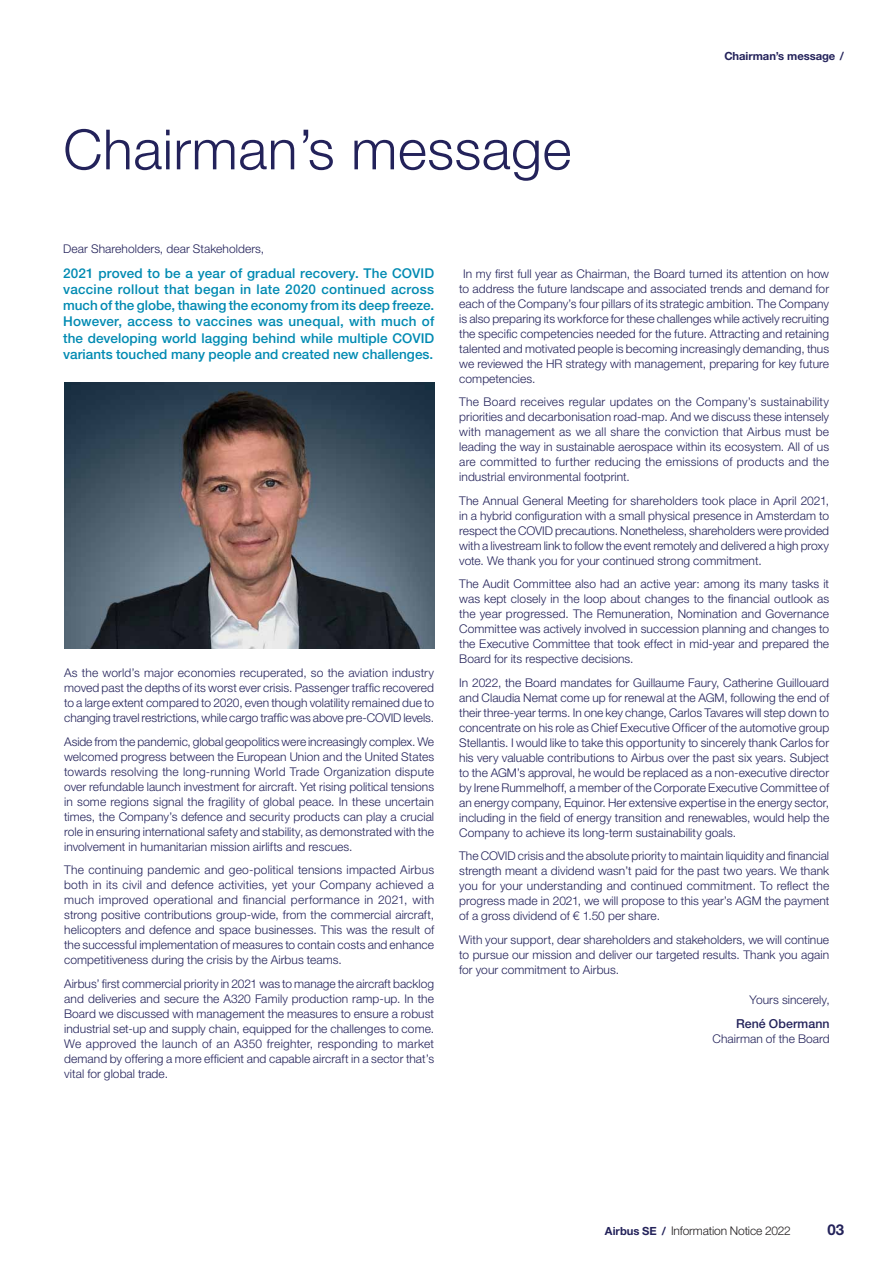
<style>
.page{position:relative;width:893px;height:1263px;background:#fff}
.page>*{position:absolute;margin:0;border:0;box-sizing:border-box;transform-origin:0 0}
.t1{font:300 55.5px "Helvetica Neue LT Std";letter-spacing:.01em;color:#23225a}
.t2{font:700 15px "Helvetica Neue LT Std";color:#23225a}
.t3{font:500 13.5px/16.2px "Helvetica Neue LT Std";color:#008ab2;text-align:justify}
.t4{font:500 12.3px "Helvetica Neue LT Std";letter-spacing:.005em;color:#23225a}
.t5{font:300 12px/15px "Helvetica Neue LT Std";letter-spacing:.005em;color:#23225a;text-align:justify}
.t6{font:300 12px "Helvetica Neue LT Pro";letter-spacing:-.015em;color:#231f20}
.t7{font:700 11.25px "Helvetica Neue LT Std";letter-spacing:-.005em;color:#23225a}
.s1{font-family:"Helvetica Neue LT Std";font-weight:700;font-size:11.25px;color:#23225a}
</style>
<div class="page">
<img style="left:64px;top:383px;width:371px;height:266px">
<h1 class="t1" style="left:63px;top:129px;width:509px">Chairman’s message</h1>
<p class="t7" style="left:724px;top:52px;width:121px">Chairman’s message /</p>
<p class="t5" style="left:63px;top:243px;width:203px">Dear Shareholders, dear Stakeholders,</p>
<p class="t3" style="left:63px;top:266px;width:373px">2021 proved to be a year of gradual recovery. The COVID vaccine rollout that began in late 2020 continued across much of the globe, thawing the economy from its deep freeze.<br>However, access to vaccines was unequal, with much of the developing world lagging behind while multiple COVID variants touched many people and created new challenges.</p>
<p class="t5" style="left:64px;top:667px;width:371px">As the world’s major economies recuperated, so the aviation industry moved past the depths of its worst ever crisis. Passenger traffic recovered to a large extent compared to 2020, even though volatility remained due to changing travel restrictions, while cargo traffic was above pre-COVID levels.</p>
<p class="t5" style="left:64px;top:735px;width:371px">Aside from the pandemic, global geopolitics were increasingly complex. We welcomed progress between the European Union and the United States towards resolving the long-running World Trade Organization dispute over refundable launch investment for aircraft. Yet rising political tensions in some regions signal the fragility of global peace. In these uncertain times, the Company’s defence and security products can play a crucial role in ensuring international safety and stability, as demonstrated with the involvement in humanitarian mission airlifts and rescues.</p>
<p class="t5" style="left:64px;top:864px;width:371px">The continuing pandemic and geo-political tensions impacted Airbus both in its civil and defence activities, yet your Company achieved a much improved operational and financial performance in 2021, with strong positive contributions group-wide, from the commercial aircraft, helicopters and defence and space businesses. This was the result of the successful implementation of measures to contain costs and enhance competitiveness during the crisis by the Airbus teams.</p>
<p class="t5" style="left:64px;top:977px;width:371px">Airbus’ first commercial priority in 2021 was to manage the aircraft backlog and deliveries and secure the A320 Family production ramp-up. In the Board we discussed with management the measures to ensure a robust industrial set-up and supply chain, equipped for the challenges to come.<br>We approved the launch of an A350 freighter, responding to market demand by offering a more efficient and capable aircraft in a sector that’s vital for global trade.</p>
<p class="t5" style="left:459px;top:267px;width:371px;text-indent:4px">In my first full year as Chairman, the Board turned its attention on how to address the future landscape and associated trends and demand for each of the Company’s four pillars of its strategic ambiti on . The Company is also preparing its workforce for these challenges while actively recruiting the specific competencies needed for the future. Attracting and retaining talented and motivated people is becoming increasingly demanding, thus we reviewed the HR strategy with management, preparing for key future competencies.</p>
<p class="t5" style="left:459px;top:396px;width:371px">The Board receives regular updates on the Company’s sustainability priorities and decarbonisation road-map. And we discuss these intensely with management as we all share the conviction that Airbus must be leading the way in sustainable aerospace within its ecosystem. All of us are committed to further reducing the emissions of products and the industrial environmental footprint.</p>
<p class="t5" style="left:459px;top:494px;width:371px">The Annual General Meeting for shareholders took place in April 2021, in a hybrid configuration with a small physical presence in Amsterdam to respect the COVID precautions. Nonetheless, shareholders were provided with a livestream link to follow the event remotely and delivered a high proxy vote. We thank you for your continued strong commitment.</p>
<p class="t5" style="left:459px;top:578px;width:371px">The Audit Committee also had an active year: among its many tasks it was kept closely in the loop about changes to the financial outlook as the year progressed. The Remuneration, Nomination and Governance Committee was actively involved in succession planning and changes to the Executive Committee that took effect in mid-year and prepared the Board for its respective decisions.</p>
<p class="t5" style="left:459px;top:676px;width:371px">In 2022, the Board mandates for Guillaume Faury, Catherine Guillouard and Claudia Nemat come up for renewal at the AGM, following the end of their three-year terms. In one key change, Carlos Tavares will step down to concentrate on his role as Chief Executive Officer of the automotive group Stellantis. I would like to take this opportunity to sincerely thank Carlos for his very valuable contributions to Airbus over the past six years. Subject to the AGM’s approval, he would be replaced as a non-executive director by Irene Rummelhoff, a member of the Corporate Executive Committee of an energy company, Equinor. Her extensive expertise in the energy sector, including in the field of energy transition and renewables, would help the Company to achieve its long-term sustainability goals.</p>
<p class="t5" style="left:459px;top:850px;width:372px">The COVID crisis and the absolute priority to maintain liquidity and financial strength meant a dividend wasn’t paid for the past two years. We thank you for your understanding and continued commitment. To reflect the progress made in 2021, we will propose to this year’s AGM the payment of a gross dividend of € 1.50 per share.</p>
<p class="t5" style="left:459px;top:933px;width:371px">With your support, dear shareholders and stakeholders, we will continue to pursue our mission and deliver our targeted results. Thank you again for your commitment to Airbus.</p>
<p class="t5" style="left:750px;top:994px;width:82px">Yours sincerely,</p>
<p class="t4" style="left:736px;top:1019px;width:95px">René Obermann</p>
<p class="t5" style="left:712px;top:1032px;width:119px">Chairman of the Board</p>
<p class="t6" style="left:605px;top:1226px;width:188px"><span class="s1">Airbus SE /</span> Information Notice 2022</p>
<p class="t2" style="left:827px;top:1224px;width:18px">03</p>
</div>
